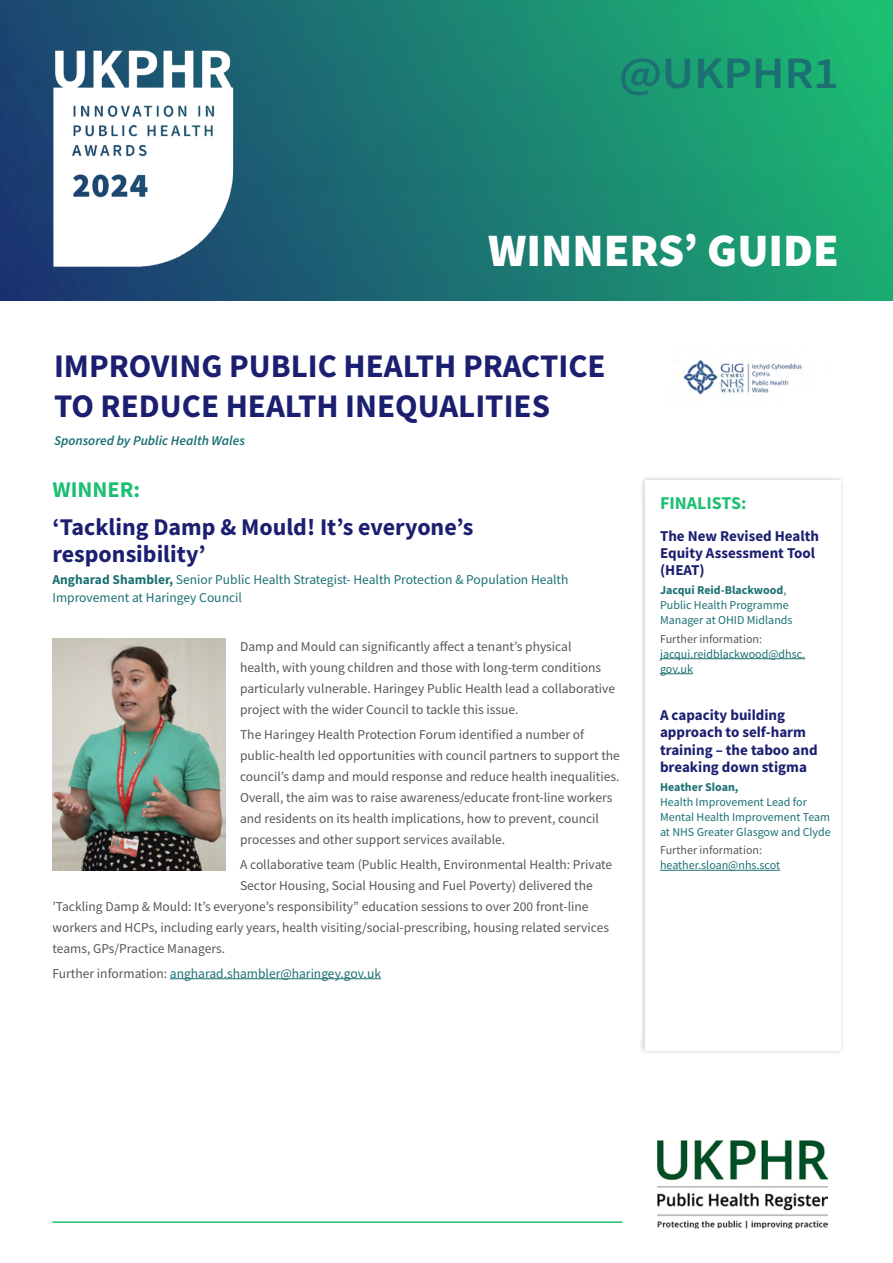
<style>
.page{position:relative;width:893px;height:1263px;background:#fff}
.page>*{position:absolute;margin:0;border:0;box-sizing:border-box;transform-origin:0 0}
.t1{font:900 46.5px "Source Sans Pro";color:#fff}
.t2{font:600 45px "Source Sans Pro";letter-spacing:-.005em;color:#1c7073;scale:1.1 1}
.t3{font:700 33px/39.6px "Source Sans Pro";color:#1c1f70}
.t4{font:700 24px/27px "Source Sans Pro";color:#1c1f70}
.t5{font:700 22.5px "Source Sans Pro";color:#1cbf73}
.t6{font:700 18px "Source Sans Pro";color:#1cbf73}
.t7{font:700 15px/17.2px "Source Sans Pro";color:#1c1f70}
.t8{font:13.5px/21px "Source Sans Pro";color:#575756}
.t9{font:13.5px/18px "Source Sans Pro";color:#1c7073}
.t10{font:italic 600 13.5px "Source Sans Pro";color:#1c7073}
.t11{font:12px/15px "Source Sans Pro";color:#1c7073}
.t12{font:12px "Source Sans Pro";color:#575756}
.t13{font:700 12px "Source Sans Pro";color:#1c7073}
.s1{font-weight:700}
.s2{color:#575756}
</style>
<div class="page">
<div style="left:640px;top:475px;width:205px;height:580px;background:#000;opacity:.25"></div>
<div style="left:645px;top:480px;width:195px;height:570px;background:#fff"></div>
<img style="left:657px;top:1140px;width:171px;height:88px">
<hr style="left:660px;top:658px;width:145px;height:1px;background:#1c7073">
<hr style="left:660px;top:673px;width:33px;height:1px;background:#1c7073">
<hr style="left:660px;top:870px;width:120px;height:1px;background:#1c7073">
<hr style="left:170px;top:978px;width:211px;height:1px;background:#1c7073">
<hr style="left:52px;top:1221px;width:570px;height:2px;background:#1cbf73">
<img style="left:0;top:0;width:893px;height:300px">
<img style="left:47px;top:47px;width:190px;height:223px">
<img style="left:682px;top:359px;width:121px;height:37px">
<img style="left:52px;top:638px;width:173px;height:232px">
<h2 class="t2" style="left:619px;top:43px;width:202px">@UKPHR1</h2>
<h1 class="t1" style="left:488px;top:218px;width:352px">WINNERS’ GUIDE</h1>
<h3 class="t3" style="left:54px;top:346px;width:553px">IMPROVING PUBLIC HEALTH PRACTICE<br>TO REDUCE HEALTH INEQUALITIES</h3>
<p class="t10" style="left:54px;top:432px;width:193px">Sponsored by Public Health Wales</p>
<h3 class="t5" style="left:52px;top:474px;width:89px">WINNER:</h3>
<h3 class="t4" style="left:52px;top:513px;width:423px">‘Tackling Damp &amp; Mould! It’s everyone’s responsibility’</h3>
<p class="t9" style="left:52px;top:570px;width:517px"><span class="s1">Angharad Shambler,</span> Senior Public Health Strategist- Health Protection &amp; Population Health<br>Improvement at Haringey Council</p>
<p class="t8" style="left:240px;top:636px;width:377px">Damp and Mould can significantly affect a tenant’s physical<br>health, with young children and those with long-term conditions particularly vulnerable. Haringey Public Health lead a collaborative project with the wider Council to tackle this issue.</p>
<p class="t8" style="left:240px;top:724px;width:381px">The Haringey Health Protection Forum identified a number of public-health led opportunities with council partners to support the council’s damp and mould response and reduce health inequalities.<br>Overall, the aim was to raise awareness/educate front-line workers and residents on its health implications, how to prevent, council processes and other support services available.</p>
<p class="t8" style="left:240px;top:854px;width:374px">A collaborative team (Public Health, Environmental Health: Private</p>
<p class="t8" style="left:240px;top:875px;width:354px">Sector Housing, Social Housing and Fuel Poverty) delivered the</p>
<p class="t8" style="left:52px;top:896px;width:537px">’Tackling Damp &amp; Mould: It’s everyone’s responsibility” education sessions to over 200 front-line</p>
<p class="t8" style="left:52px;top:917px;width:558px">workers and HCPs, including early years, health visiting/social-prescribing, housing related services</p>
<p class="t8" style="left:52px;top:938px;width:174px">teams, GPs/Practice Managers.</p>
<p class="t9" style="left:52px;top:964px;width:330px"><span class="s2">Further information:</span> angharad.shambler@haringey.gov.uk</p>
<h3 class="t6" style="left:660px;top:490px;width:88px">FINALISTS:</h3>
<p class="t7" style="left:660px;top:527px;width:160px">The New Revised Health<br>Equity Assessment Tool (HEAT)</p>
<p class="t11" style="left:660px;top:582px;width:134px"><span class="s1">Jacqui Reid-Blackwood</span>,<br>Public Health Programme<br>Manager at OHID Midlands</p>
<p class="t12" style="left:660px;top:631px;width:103px">Further information:</p>
<p class="t11" style="left:660px;top:646px;width:147px">jacqui.reidblackwood@dhsc. gov.uk</p>
<p class="t7" style="left:660px;top:706px;width:159px">A capacity building approach to self-harm training – the taboo and breaking down stigma</p>
<p class="t13" style="left:660px;top:778px;width:80px">Heather Sloan,</p>
<p class="t11" style="left:660px;top:794px;width:172px">Health Improvement Lead for<br>Mental Health Improvement Team at NHS Greater Glasgow and Clyde</p>
<p class="t12" style="left:660px;top:843px;width:103px">Further information:</p>
<p class="t11" style="left:660px;top:858px;width:122px">heather.sloan@nhs.scot</p>
</div>
